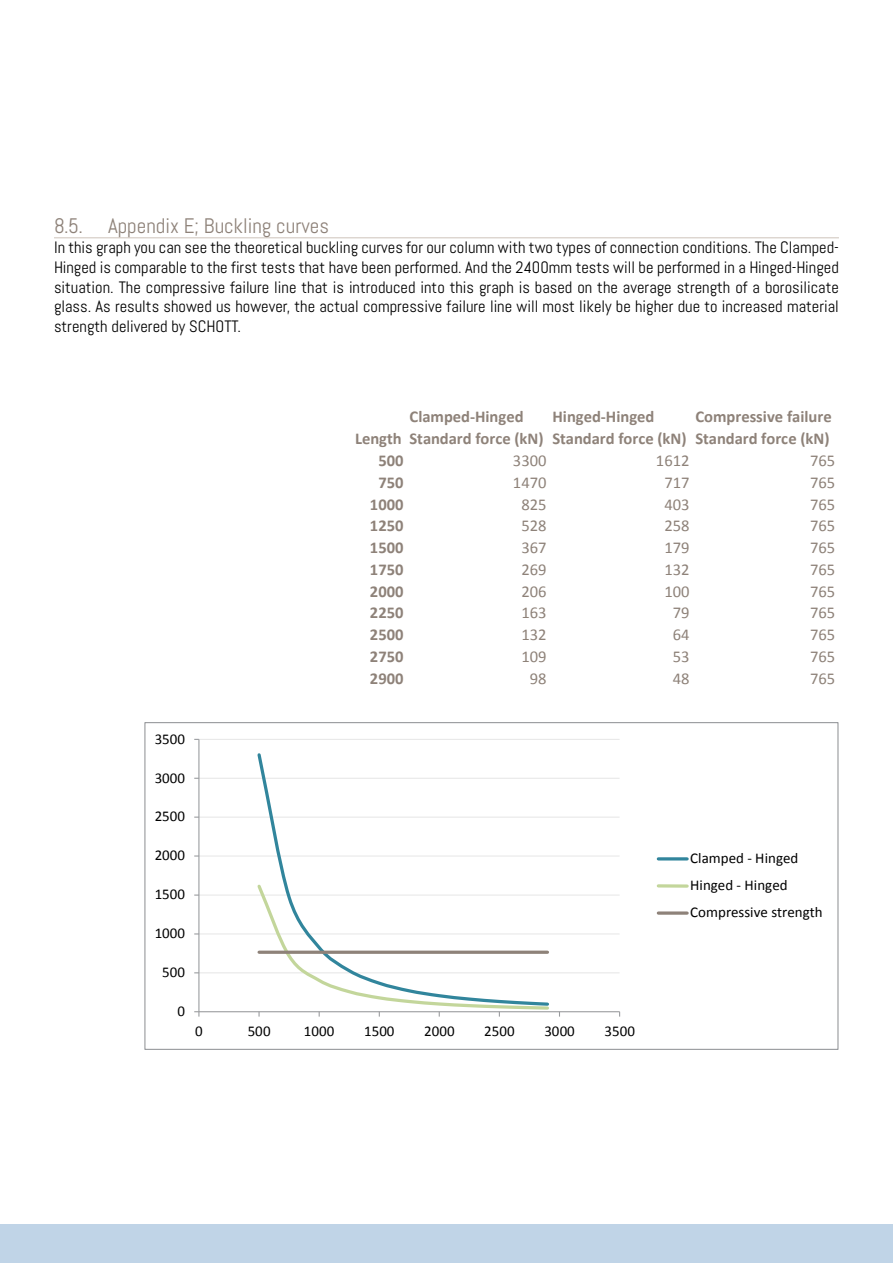
<style>
.page{position:relative;width:893px;height:1263px;background:#fff}
.page>*{position:absolute;margin:0;border:0;box-sizing:border-box;transform-origin:0 0}
.t1{font:21px "Abel";color:#8e8279}
.t2{font:16.5px/19.8px "Abel";color:#000;text-align:justify}
.t3{font:700 16.5px "Calibri";color:#8e8279}
.t4{font:16.5px "Calibri";letter-spacing:.005em;color:#8e8279}
.t5{font:15px/27.2px "Calibri";color:#000}
</style>
<div class="page">
<div style="left:0;top:1225px;width:893px;height:38px;background:#c0d4e7"></div>
<hr style="left:54px;top:237px;width:785px;height:1px;background:#cdc4bb">
<hr style="left:199px;top:972px;width:421px;height:1px;background:#eee">
<hr style="left:199px;top:933px;width:421px;height:1px;background:#f1f1f1">
<hr style="left:199px;top:894px;width:421px;height:2px;background:#f2f2f2">
<hr style="left:199px;top:855px;width:421px;height:1px;background:#f3f3f3">
<hr style="left:199px;top:816px;width:421px;height:2px;background:#f1f1f1">
<hr style="left:199px;top:778px;width:421px;height:1px;background:#ebebeb">
<hr style="left:199px;top:739px;width:421px;height:1px;background:#e9e9e9">
<hr style="left:198px;top:739px;width:1px;height:273px;background:#989a9d">
<hr style="left:199px;top:1011px;width:421px;height:1px;background:#989a9d">
<svg style="left:194px;top:1011px;width:5px;height:5px"></svg>
<svg style="left:255px;top:753px;width:296px;height:129px"></svg>
<svg style="left:255px;top:882px;width:296px;height:134px"></svg>
<svg style="left:259px;top:950px;width:288px;height:4px"></svg>
<hr style="left:658px;top:857px;width:29px;height:3px;background:#31859c">
<svg style="left:658px;top:884px;width:29px;height:4px"></svg>
<svg style="left:658px;top:911px;width:29px;height:4px"></svg>
<p class="t1" style="left:54px;top:213px;width:277px">8.5. Appendix E; Buckling curves</p>
<p class="t2" style="left:54px;top:237px;width:786px">In this graph you can see the theoretical buckling curves for our column with two types of connection conditions. The Clamped-Hinged is comparable to the first tests that have been performed. And the 2400mm tests will be performed in a Hinged-Hinged situation. The compressive failure line that is introduced into this graph is based on the average strength of a borosilicate glass. As results showed us however, the actual compressive failure line will most likely be higher due to increased material strength delivered by SCHOTT.</p>
<p class="t3" style="left:410px;top:405px;width:116px">Clamped-Hinged</p>
<p class="t3" style="left:552px;top:405px;width:103px">Hinged-Hinged</p>
<p class="t3" style="left:695px;top:405px;width:138px">Compressive failure</p>
<p class="t3" style="left:355px;top:427px;width:476px">Length Standard force (kN) Standard force (kN) Standard force (kN)</p>
<p class="t3" style="left:378px;top:449px;width:27px">500</p>
<p class="t4" style="left:513px;top:449px;width:35px">3300</p>
<p class="t4" style="left:656px;top:449px;width:35px">1612</p>
<p class="t4" style="left:810px;top:449px;width:27px">765</p>
<p class="t3" style="left:378px;top:471px;width:27px">750</p>
<p class="t4" style="left:513px;top:471px;width:35px">1470</p>
<p class="t4" style="left:664px;top:471px;width:27px">717</p>
<p class="t4" style="left:810px;top:471px;width:27px">765</p>
<p class="t3" style="left:370px;top:492px;width:35px">1000</p>
<p class="t4" style="left:521px;top:493px;width:27px">825</p>
<p class="t4" style="left:664px;top:493px;width:27px">403</p>
<p class="t4" style="left:810px;top:493px;width:27px">765</p>
<p class="t3" style="left:370px;top:514px;width:35px">1250</p>
<p class="t4" style="left:521px;top:514px;width:27px">528</p>
<p class="t4" style="left:664px;top:514px;width:27px">258</p>
<p class="t4" style="left:810px;top:514px;width:27px">765</p>
<p class="t3" style="left:370px;top:536px;width:35px">1500</p>
<p class="t4" style="left:521px;top:536px;width:27px">367</p>
<p class="t4" style="left:664px;top:536px;width:27px">179</p>
<p class="t4" style="left:810px;top:536px;width:27px">765</p>
<p class="t3" style="left:370px;top:558px;width:35px">1750</p>
<p class="t4" style="left:521px;top:558px;width:27px">269</p>
<p class="t4" style="left:664px;top:558px;width:27px">132</p>
<p class="t4" style="left:810px;top:558px;width:27px">765</p>
<p class="t3" style="left:370px;top:579px;width:35px">2000</p>
<p class="t4" style="left:521px;top:580px;width:27px">206</p>
<p class="t4" style="left:664px;top:580px;width:27px">100</p>
<p class="t4" style="left:810px;top:580px;width:27px">765</p>
<p class="t3" style="left:370px;top:601px;width:35px">2250</p>
<p class="t4" style="left:521px;top:601px;width:27px">163</p>
<p class="t4" style="left:673px;top:601px;width:18px">79</p>
<p class="t4" style="left:810px;top:601px;width:27px">765</p>
<p class="t3" style="left:370px;top:623px;width:35px">2500</p>
<p class="t4" style="left:521px;top:623px;width:27px">132</p>
<p class="t4" style="left:673px;top:623px;width:18px">64</p>
<p class="t4" style="left:810px;top:623px;width:27px">765</p>
<p class="t3" style="left:370px;top:645px;width:35px">2750</p>
<p class="t4" style="left:521px;top:645px;width:27px">109</p>
<p class="t4" style="left:673px;top:645px;width:18px">53</p>
<p class="t4" style="left:810px;top:645px;width:27px">765</p>
<p class="t3" style="left:370px;top:667px;width:35px">2900</p>
<p class="t4" style="left:530px;top:667px;width:18px">98</p>
<p class="t4" style="left:673px;top:667px;width:18px">48</p>
<p class="t4" style="left:810px;top:667px;width:27px">765</p>
<p class="t5" style="left:155px;top:725px;width:32px">3500</p>
<p class="t5" style="left:155px;top:763px;width:32px">3000</p>
<p class="t5" style="left:155px;top:802px;width:32px">2500</p>
<p class="t5" style="left:155px;top:841px;width:32px">2000</p>
<p class="t5" style="left:155px;top:880px;width:32px">1500</p>
<p class="t5" style="left:155px;top:919px;width:32px">1000</p>
<p class="t5" style="left:162px;top:958px;width:24px">500</p>
<p class="t5" style="left:177px;top:997px;width:9px">0</p>
<p class="t5" style="left:195px;top:1017px;width:9px">0</p>
<p class="t5" style="left:248px;top:1017px;width:24px">500</p>
<p class="t5" style="left:304px;top:1017px;width:32px">1000</p>
<p class="t5" style="left:364px;top:1017px;width:32px">1500</p>
<p class="t5" style="left:424px;top:1017px;width:32px">2000</p>
<p class="t5" style="left:484px;top:1017px;width:32px">2500</p>
<p class="t5" style="left:544px;top:1017px;width:32px">3000</p>
<p class="t5" style="left:604px;top:1017px;width:32px">3500</p>
<p class="t5" style="left:690px;top:844px;width:134px">Clamped - Hinged<br>Hinged - Hinged<br>Compressive strength</p>
</div>
